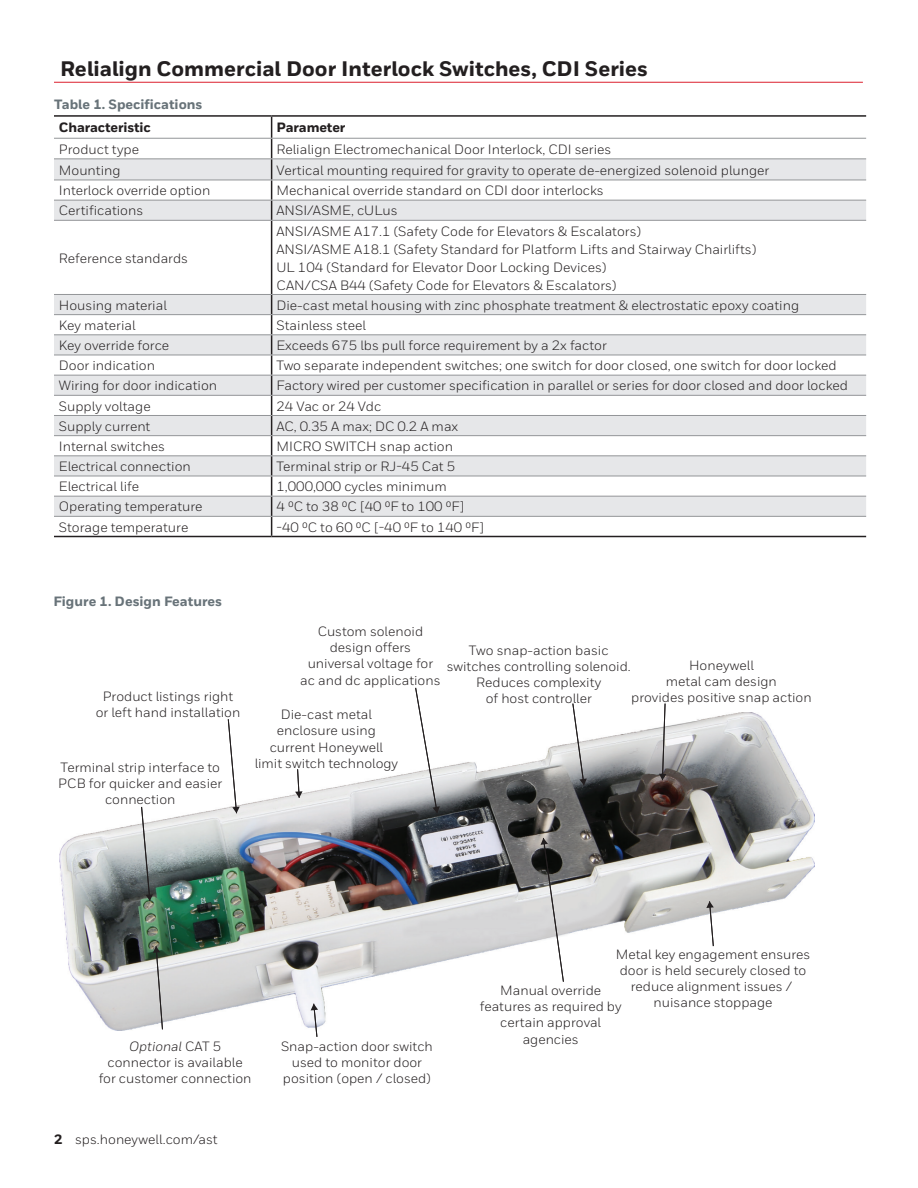
<style>
.page{position:relative;width:918px;height:1188px;background:#fff}
.page>*{position:absolute;margin:0;border:0;box-sizing:border-box;transform-origin:0 0}
.t1{font:800 21px "Honeywell Sans";color:#231f20}
.t2{font:13.5px/16.2px "Honeywell Sans";color:#231f20;text-align:center}
.t3{font:800 13.5px "Honeywell Sans";color:#687379}
.t4{font:800 13.5px "Honeywell Sans";letter-spacing:-.01em;color:#231f20}
.s1{font-style:italic}
.s2{font-weight:800}
</style>
<div class="page">
<hr style="left:54px;top:82px;width:809px;height:1px;background:#dc1f2e">
<svg style="left:54px;top:159px;width:812px;height:357px"></svg>
<svg style="left:271px;top:117px;width:1px;height:103px"></svg>
<hr style="left:271px;top:221px;width:1px;height:73px;background:#231f20">
<svg style="left:271px;top:295px;width:1px;height:241px"></svg>
<hr style="left:54px;top:536px;width:218px;height:1px;background:#231f20">
<hr style="left:272px;top:536px;width:594px;height:1px;background:#231f20">
<hr style="left:54px;top:158px;width:218px;height:1px;background:#939598">
<hr style="left:272px;top:158px;width:594px;height:1px;background:#939598">
<hr style="left:54px;top:180px;width:218px;height:1px;background:#939598">
<hr style="left:272px;top:180px;width:594px;height:1px;background:#939598">
<hr style="left:54px;top:200px;width:218px;height:1px;background:#939598">
<hr style="left:272px;top:200px;width:594px;height:1px;background:#939598">
<hr style="left:54px;top:220px;width:218px;height:1px;background:#939598">
<hr style="left:272px;top:220px;width:594px;height:1px;background:#939598">
<hr style="left:54px;top:294px;width:218px;height:1px;background:#939598">
<hr style="left:272px;top:294px;width:594px;height:1px;background:#939598">
<hr style="left:54px;top:314px;width:218px;height:1px;background:#939598">
<hr style="left:272px;top:314px;width:594px;height:1px;background:#939598">
<hr style="left:54px;top:334px;width:218px;height:1px;background:#939598">
<hr style="left:272px;top:334px;width:594px;height:1px;background:#939598">
<hr style="left:54px;top:355px;width:218px;height:1px;background:#939598">
<hr style="left:272px;top:355px;width:594px;height:1px;background:#939598">
<hr style="left:54px;top:375px;width:218px;height:1px;background:#939598">
<hr style="left:272px;top:375px;width:594px;height:1px;background:#939598">
<hr style="left:54px;top:395px;width:218px;height:1px;background:#939598">
<hr style="left:272px;top:395px;width:594px;height:1px;background:#939598">
<hr style="left:54px;top:415px;width:218px;height:1px;background:#939598">
<hr style="left:272px;top:415px;width:594px;height:1px;background:#939598">
<hr style="left:54px;top:435px;width:218px;height:1px;background:#939598">
<hr style="left:272px;top:435px;width:594px;height:1px;background:#939598">
<hr style="left:54px;top:455px;width:218px;height:1px;background:#939598">
<hr style="left:272px;top:455px;width:594px;height:1px;background:#939598">
<hr style="left:54px;top:476px;width:218px;height:1px;background:#939598">
<hr style="left:272px;top:476px;width:594px;height:1px;background:#939598">
<hr style="left:54px;top:496px;width:218px;height:1px;background:#939598">
<hr style="left:272px;top:496px;width:594px;height:1px;background:#939598">
<hr style="left:54px;top:516px;width:218px;height:1px;background:#939598">
<hr style="left:272px;top:516px;width:594px;height:1px;background:#939598">
<hr style="left:54px;top:115px;width:218px;height:2px;background:#231f20">
<hr style="left:272px;top:115px;width:594px;height:2px;background:#231f20">
<hr style="left:54px;top:138px;width:218px;height:1px;background:#939598">
<hr style="left:272px;top:138px;width:594px;height:1px;background:#939598">
<img style="left:59px;top:712px;width:755px;height:319px">
<svg style="left:572px;top:703px;width:15px;height:82px"></svg>
<svg style="left:141px;top:806px;width:12px;height:95px"></svg>
<svg style="left:227px;top:718px;width:13px;height:95px"></svg>
<svg style="left:295px;top:769px;width:8px;height:29px"></svg>
<svg style="left:415px;top:687px;width:25px;height:126px"></svg>
<svg style="left:659px;top:703px;width:7px;height:77px"></svg>
<svg style="left:153px;top:946px;width:10px;height:84px"></svg>
<svg style="left:311px;top:1004px;width:7px;height:33px"></svg>
<svg style="left:541px;top:838px;width:23px;height:145px"></svg>
<svg style="left:706px;top:901px;width:8px;height:46px"></svg>
<h1 class="t1" style="left:60px;top:56px;width:589px">Relialign Commercial Door Interlock Switches, CDI Series</h1>
<p class="t3" style="left:54px;top:96px;width:150px">Table 1. Specifications</p>
<p class="t4" style="left:59px;top:119px;width:93px">Characteristic</p>
<p class="t4" style="left:276px;top:119px;width:71px">Parameter</p>
<p class="t2" style="left:59px;top:141px;width:82px">Product type</p>
<p class="t2" style="left:276px;top:141px;width:336px">Relialign Electromechanical Door Interlock, CDI series</p>
<p class="t2" style="left:59px;top:162px;width:63px">Mounting</p>
<p class="t2" style="left:276px;top:162px;width:494px">Vertical mounting required for gravity to operate de-energized solenoid plunger</p>
<p class="t2" style="left:59px;top:183px;width:153px">Interlock override option</p>
<p class="t2" style="left:276px;top:183px;width:329px">Mechanical override standard on CDI door interlocks</p>
<p class="t2" style="left:59px;top:203px;width:86px">Certifications</p>
<p class="t2" style="left:276px;top:203px;width:123px">ANSI/ASME, cULus</p>
<p class="t2" style="left:59px;top:250px;width:131px">Reference standards</p>
<p class="t2" style="left:276px;top:222px;width:481px;line-height:18px;text-align:left">ANSI/ASME A17.1 (Safety Code for Elevators &amp; Escalators)<br>ANSI/ASME A18.1 (Safety Standard for Platform Lifts and Stairway Chairlifts)<br>UL 104 (Standard for Elevator Door Locking Devices)<br>CAN/CSA B44 (Safety Code for Elevators &amp; Escalators)</p>
<p class="t2" style="left:59px;top:297px;width:110px">Housing material</p>
<p class="t2" style="left:276px;top:297px;width:524px">Die-cast metal housing with zinc phosphate treatment &amp; electrostatic epoxy coating</p>
<p class="t2" style="left:59px;top:317px;width:78px">Key material</p>
<p class="t2" style="left:276px;top:317px;width:91px">Stainless steel</p>
<p class="t2" style="left:59px;top:337px;width:112px">Key override force</p>
<p class="t2" style="left:276px;top:337px;width:332px">Exceeds 675 lbs pull force requirement by a 2x factor</p>
<p class="t2" style="left:59px;top:358px;width:98px">Door indication</p>
<p class="t2" style="left:276px;top:358px;width:562px">Two separate independent switches; one switch for door closed, one switch for door locked</p>
<p class="t2" style="left:59px;top:378px;width:160px">Wiring for door indication</p>
<p class="t2" style="left:276px;top:378px;width:573px">Factory wired per customer specification in parallel or series for door closed and door locked</p>
<p class="t2" style="left:59px;top:398px;width:93px">Supply voltage</p>
<p class="t2" style="left:276px;top:398px;width:106px">24 Vac or 24 Vdc</p>
<p class="t2" style="left:59px;top:418px;width:93px">Supply current</p>
<p class="t2" style="left:276px;top:418px;width:183px">AC, 0.35 A max; DC 0.2 A max</p>
<p class="t2" style="left:59px;top:438px;width:108px">Internal switches</p>
<p class="t2" style="left:276px;top:438px;width:178px">MICRO SWITCH snap action</p>
<p class="t2" style="left:59px;top:458px;width:134px">Electrical connection</p>
<p class="t2" style="left:276px;top:458px;width:180px">Terminal strip or RJ-45 Cat 5</p>
<p class="t2" style="left:59px;top:479px;width:82px">Electrical life</p>
<p class="t2" style="left:276px;top:479px;width:172px">1,000,000 cycles minimum</p>
<p class="t2" style="left:59px;top:499px;width:145px">Operating temperature</p>
<p class="t2" style="left:276px;top:499px;width:189px">4 ⁰C to 38 ⁰C [40 ⁰F to 100 ⁰F]</p>
<p class="t2" style="left:59px;top:519px;width:131px">Storage temperature</p>
<p class="t2" style="left:276px;top:519px;width:209px">-40 ⁰C to 60 ⁰C [-40 ⁰F to 140 ⁰F]</p>
<p class="t3" style="left:53px;top:593px;width:170px">Figure 1. Design Features</p>
<p class="t2" style="left:96px;top:689px;width:146px">Product listings right or left hand installation</p>
<p class="t2" style="left:58px;top:759px;width:165px">Terminal strip interface to<br>PCB for quicker and easier connection</p>
<p class="t2" style="left:300px;top:623px;width:142px">Custom solenoid design offers universal voltage for ac and dc applications</p>
<p class="t2" style="left:447px;top:642px;width:186px">Two snap-action basic switches controlling solenoid.<br>Reduces complexity<br>of host controller</p>
<p class="t2" style="left:631px;top:657px;width:182px">Honeywell<br>metal cam design<br>provides positive snap action</p>
<p class="t2" style="left:255px;top:707px;width:145px">Die-cast metal enclosure using current Honeywell limit switch technology</p>
<p class="t2" style="left:99px;top:1038px;width:154px"><span class="s1">Optional</span> CAT 5 connector is available for customer connection</p>
<p class="t2" style="left:281px;top:1038px;width:153px">Snap-action door switch used to monitor door position (open / closed)</p>
<p class="t2" style="left:54px;top:1132px;width:165px"><span class="s2">2</span> sps.honeywell.com/ast</p>
<p class="t2" style="left:616px;top:946px;width:196px">Metal key engagement ensures door is held securely closed to reduce alignment issues / nuisance stoppage</p>
<p class="t2" style="left:480px;top:982px;width:143px">Manual override features as required by certain approval agencies</p>
</div>
